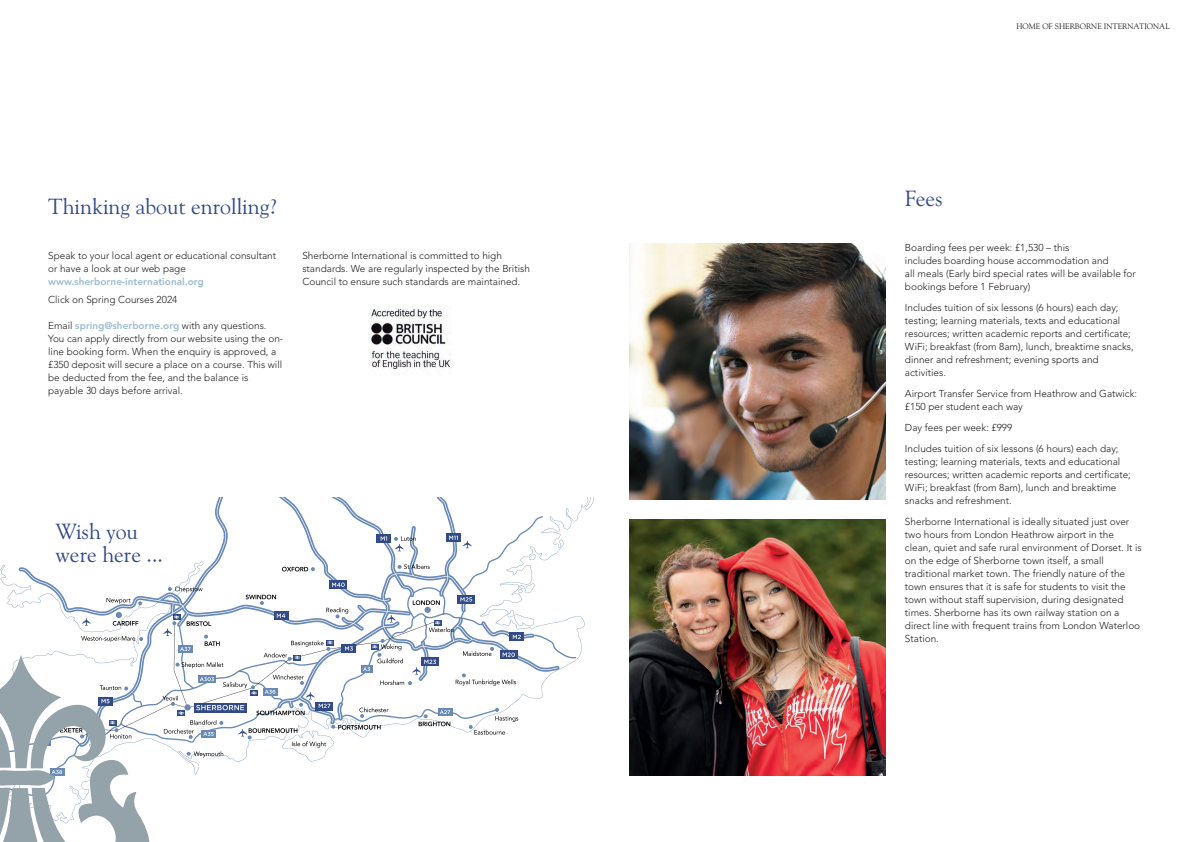
<style>
.page{position:relative;width:1191px;height:842px;background:#fff}
.page>*{position:absolute;margin:0;border:0;box-sizing:border-box;transform-origin:0 0}
.t1{font:22px/23px "Goudy Old Style BT";color:#324a85}
.t2{font:300 10px/13px "Avenir";color:#231f20}
.t3{font:800 10px "Avenir";color:#9cbcce}
.t4{font:8px "Goudy Old Style BT";color:#231f20}
.s1{font-weight:800;color:#9cbcce}
</style>
<div class="page">
<img style="left:370px;top:306px;width:81px;height:64px">
<svg style="left:0;top:498px;width:576px;height:344px"></svg>
<img style="left:629px;top:243px;width:256px;height:257px">
<img style="left:629px;top:519px;width:256px;height:257px">
<h1 class="t1" style="left:48px;top:197px;width:231px">Thinking about enrolling?</h1>
<p class="t2" style="left:48px;top:249px;width:229px">Speak to your local agent or educational consultant or have a look at our web page</p>
<p class="t3" style="left:48px;top:274px;width:157px">www.sherborne-international.org</p>
<p class="t2" style="left:48px;top:293px;width:131px">Click on Spring Courses 2024</p>
<p class="t2" style="left:48px;top:319px;width:236px">Email <span class="s1">spring@sherborne.org</span> with any questions.<br>You can apply directly from our website using the on&shy;line booking form. When the enquiry is approved, a £350 deposit will secure a place on a course. This will be deducted from the fee, and the balance is payable 30 days before arrival.</p>
<p class="t2" style="left:302px;top:249px;width:229px">Sherborne International is committed to high standards. We are regularly inspected by the British<br>Council to ensure such standards are maintained.</p>
<h1 class="t1" style="left:55px;top:522px;width:109px">Wish you were here ...</h1>
<p class="t4" style="left:1016px;top:23px;width:155px">HOME OF SHERBORNE INTERNATIONAL</p>
<h1 class="t1" style="left:905px;top:188px;width:39px">Fees</h1>
<p class="t2" style="left:905px;top:241px;width:232px">Boarding fees per week: £1,530 – this<br>includes boarding house accommodation and<br>all meals (Early bird special rates will be available for bookings before 1 February)</p>
<p class="t2" style="left:905px;top:301px;width:230px">Includes tuition of six lessons (6 hours) each day; testing; learning materials, texts and educational resources; written academic reports and certificate; WiFi; breakfast (from 8am), lunch, breaktime snacks, dinner and refreshment; evening sports and activities.</p>
<p class="t2" style="left:905px;top:387px;width:234px">Airport Transfer Service from Heathrow and Gatwick: £150 per student each way</p>
<p class="t2" style="left:905px;top:417px;width:215px;line-height:21px">Day fees per week: £999<br>Includes tuition of six lessons (6 hours) each day;</p>
<p class="t2" style="left:905px;top:455px;width:227px">testing; learning materials, texts and educational resources; written academic reports and certificate; WiFi; breakfast (from 8am), lunch and breaktime snacks and refreshment.</p>
<p class="t2" style="left:905px;top:515px;width:238px">Sherborne International is ideally situated just over two hours from London Heathrow airport in the clean, quiet and safe rural environment of Dorset. It is on the edge of Sherborne town itself, a small traditional market town. The friendly nature of the town ensures that it is safe for students to visit the town without staff supervision, during designated times. Sherborne has its own railway station on a direct line with frequent trains from London Waterloo Station.</p>
</div>
